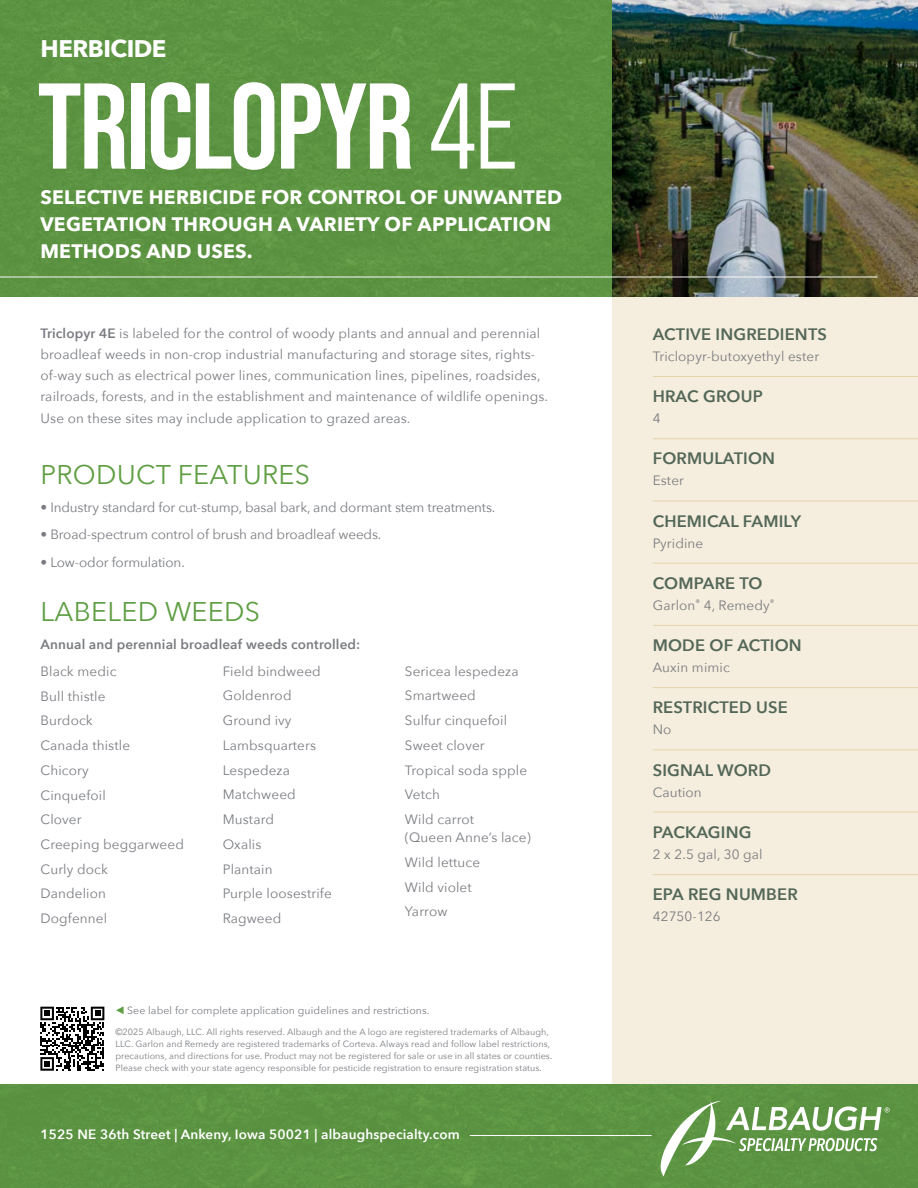
<style>
.page{position:relative;width:918px;height:1188px;background:#fff}
.page>*{position:absolute;margin:0;border:0;box-sizing:border-box;transform-origin:0 0}
.t1{font:700 121.65px "Bebas Neue Pro";letter-spacing:-.02em;color:#fff}
.t2{font:27px "Avenir Next";letter-spacing:.01em;color:#5f9e43}
.t3{font:700 24px "Avenir Next";letter-spacing:-.02em;color:#fff}
.t4{font:700 19.5px/27px "Avenir Next";letter-spacing:.01em;color:#fff}
.t5{font:600 16.5px "Avenir Next";letter-spacing:.01em;color:#536758}
.t6{font:13.5px/24.8px "Avenir Next";letter-spacing:.01em;color:#7a7c81}
.t7{font:13.5px "Avenir Next";letter-spacing:-.01em;color:#7a7c81}
.t8{font:600 13.5px "Avenir Next";letter-spacing:.01em;color:#fff}
.t9{font:600 13.5px "Avenir Next";letter-spacing:.01em;color:#7a7c81}
.t10{font:10.5px "Avenir Next";letter-spacing:.01em;color:#7a7c81}
.t11{font:9px/12px "Avenir Next";letter-spacing:.01em;color:#7a7c81}
.s1{font-family:"Bebas Neue Pro Middle";font-weight:400}
.s2{font-weight:600}
</style>
<div class="page">
<div style="left:612px;top:290px;width:306px;height:799px;background:#f5eddd"></div>
<hr style="left:653px;top:376px;width:265px;height:1px;background:#e6d4aa">
<hr style="left:653px;top:438px;width:265px;height:1px;background:#e6d4aa">
<hr style="left:653px;top:501px;width:265px;height:1px;background:#e6d4aa">
<hr style="left:653px;top:563px;width:265px;height:1px;background:#e6d4aa">
<hr style="left:653px;top:812px;width:265px;height:1px;background:#e6d4aa">
<hr style="left:653px;top:625px;width:265px;height:1px;background:#e6d4aa">
<hr style="left:653px;top:874px;width:265px;height:1px;background:#e6d4aa">
<hr style="left:653px;top:687px;width:265px;height:1px;background:#e6d4aa">
<hr style="left:653px;top:749px;width:265px;height:1px;background:#e6d4aa">
<div style="left:0;top:0;width:612px;height:297px;background:#5c9342"></div>
<img style="left:612px;top:0;width:306px;height:297px">
<hr style="left:0;top:277px;width:878px;height:1px;background:#f9f8f4">
<svg style="left:40px;top:1007px;width:64px;height:64px"></svg>
<div style="left:0;top:1084px;width:918px;height:104px;background:#5b9341"></div>
<svg style="left:661px;top:1101px;width:229px;height:75px"></svg>
<hr style="left:470px;top:1135px;width:182px;height:1px;background:#fff">
<h3 class="t3" style="left:40px;top:28px;width:128px">HERBICIDE</h3>
<h1 class="t1" style="left:38px;top:57px;width:482px">TRICLOPYR <span class="s1">4E</span></h1>
<h3 class="t4" style="left:40px;top:183px;width:523px">SELECTIVE HERBICIDE FOR CONTROL OF UNWANTED<br>VEGETATION THROUGH A VARIETY OF APPLICATION<br>METHODS AND USES.</h3>
<p class="t6" style="left:40px;top:322px;width:509px;line-height:21px"><span class="s2">Triclopyr 4E</span> is labeled for the control of woody plants and annual and perennial broadleaf weeds in non-crop industrial manufacturing and storage sites, rights&shy;of-way such as electrical power lines, communication lines, pipelines, roadsides, railroads, forests, and in the establishment and maintenance of wildlife openings.</p>
<p class="t6" style="left:40px;top:405px;width:371px">Use on these sites may include application to grazed areas.</p>
<h2 class="t2" style="left:40px;top:452px;width:271px">PRODUCT FEATURES</h2>
<p class="t7" style="left:40px;top:495px;width:456px">• Industry standard for cut-stump, basal bark, and dormant stem treatments.</p>
<p class="t7" style="left:40px;top:523px;width:342px">• Broad-spectrum control of brush and broadleaf weeds.</p>
<p class="t7" style="left:40px;top:551px;width:146px">• Low-odor formulation.</p>
<h2 class="t2" style="left:40px;top:589px;width:221px">LABELED WEEDS</h2>
<p class="t9" style="left:40px;top:632px;width:321px">Annual and perennial broadleaf weeds controlled:</p>
<p class="t6" style="left:40px;top:658px;width:145px">Black medic<br>Bull thistle<br>Burdock<br>Canada thistle<br>Chicory<br>Cinquefoil<br>Clover<br>Creeping beggarweed<br>Curly dock<br>Dandelion<br>Dogfennel</p>
<p class="t6" style="left:223px;top:658px;width:111px">Field bindweed<br>Goldenrod<br>Ground ivy<br>Lambsquarters<br>Lespedeza<br>Matchweed<br>Mustard<br>Oxalis<br>Plantain<br>Purple loosestrife<br>Ragweed</p>
<p class="t6" style="left:405px;top:658px;width:124px">Sericea lespedeza<br>Smartweed<br>Sulfur cinquefoil<br>Sweet clover<br>Tropical soda spple<br>Vetch<br>Wild carrot</p>
<p class="t6" style="left:405px;top:825px;width:127px">(Queen Anne’s lace)<br>Wild lettuce<br>Wild violet<br>Yarrow</p>
<p class="t10" style="left:127px;top:1002px;width:304px">See label for complete application guidelines and restrictions.</p>
<p class="t11" style="left:115px;top:1025px;width:439px">©2025 Albaugh, LLC. All rights reserved. Albaugh and the A logo are registered trademarks of Albaugh, LLC. Garlon and Remedy are registered trademarks of Corteva. Always read and follow label restrictions, precautions, and directions for use. Product may not be registered for sale or use in all states or counties.<br>Please check with your state agency responsible for pesticide registration to ensure registration status.</p>
<p class="t8" style="left:40px;top:1123px;width:421px">1525 NE 36th Street | Ankeny, Iowa 50021 | albaughspecialty.com</p>
<p class="t5" style="left:653px;top:320px;width:176px">ACTIVE INGREDIENTS</p>
<p class="t6" style="left:653px;top:343px;width:168px">Triclopyr-butoxyethyl ester</p>
<p class="t5" style="left:653px;top:382px;width:112px">HRAC GROUP</p>
<p class="t6" style="left:653px;top:405px;width:9px">4</p>
<p class="t5" style="left:653px;top:444px;width:124px">FORMULATION</p>
<p class="t6" style="left:653px;top:468px;width:33px">Ester</p>
<p class="t5" style="left:653px;top:507px;width:150px">CHEMICAL FAMILY</p>
<p class="t6" style="left:653px;top:530px;width:52px">Pyridine</p>
<p class="t5" style="left:653px;top:569px;width:111px">COMPARE TO</p>
<p class="t6" style="left:653px;top:592px;width:123px">Garlon<sup>®</sup> 4, Remedy<sup>®</sup></p>
<p class="t5" style="left:653px;top:631px;width:151px">MODE OF ACTION</p>
<p class="t6" style="left:653px;top:654px;width:79px">Auxin mimic</p>
<p class="t5" style="left:653px;top:693px;width:137px">RESTRICTED USE</p>
<p class="t6" style="left:653px;top:717px;width:20px">No</p>
<p class="t5" style="left:653px;top:756px;width:120px">SIGNAL WORD</p>
<p class="t6" style="left:653px;top:779px;width:51px">Caution</p>
<p class="t5" style="left:653px;top:818px;width:100px">PACKAGING</p>
<p class="t6" style="left:653px;top:841px;width:111px">2 x 2.5 gal, 30 gal</p>
<p class="t5" style="left:653px;top:880px;width:147px">EPA REG NUMBER</p>
<p class="t6" style="left:653px;top:903px;width:70px">42750-126</p>
</div>
